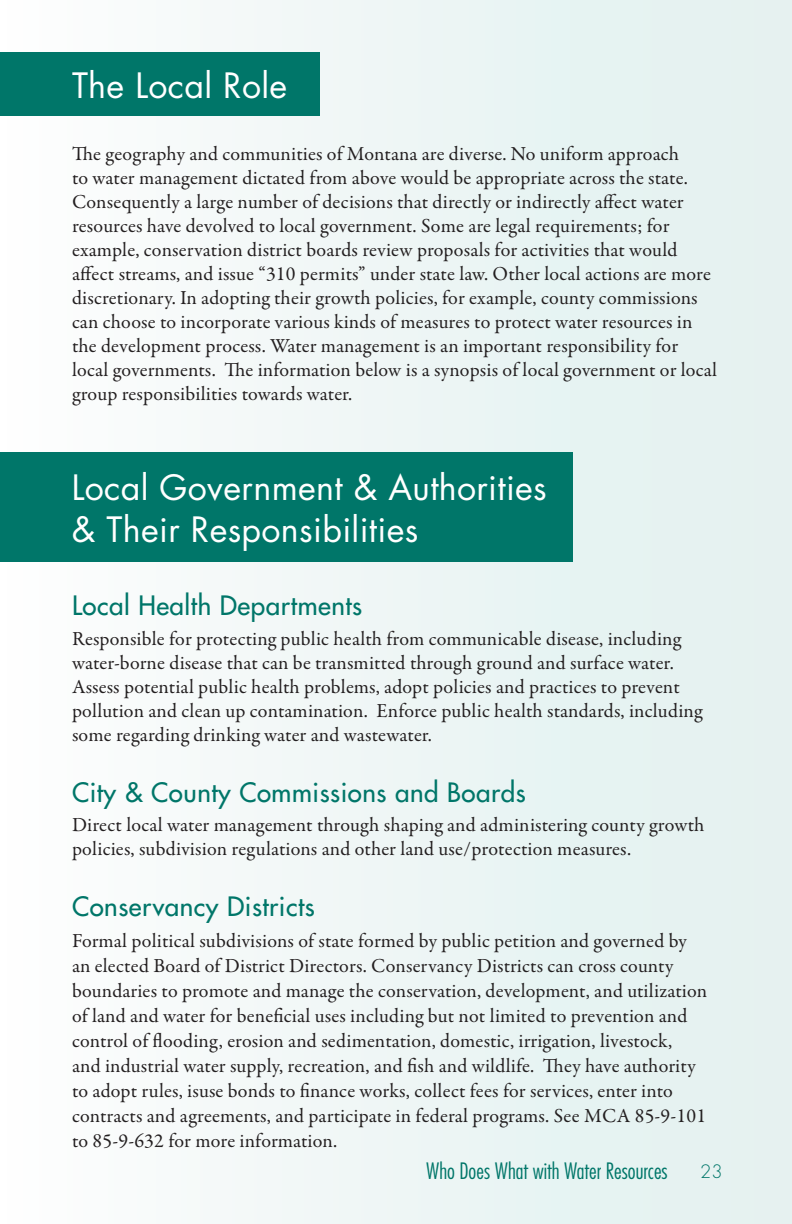
<style>
.page{position:relative;width:792px;height:1224px;background:#fff}
.page>*{position:absolute;margin:0;border:0;box-sizing:border-box;transform-origin:0 0}
.Main_Body_Headers{font:34px/42px "Futura";letter-spacing:.01em;color:#fff}
.Subheadings{font:26px "Futura";letter-spacing:.02em;color:#007669}
.t1{font:300 condensed 22px "Futura";color:#007669}
.main_body{font:20px/24px "Garamond Premr Pro";letter-spacing:.005em;color:#231f20}
.t2{font:300 18px "Futura";color:#007669}
</style>
<div class="page">
<div style="left:3px;top:0;width:789px;height:1224px;background:linear-gradient(to right,#fcfdfd,#e1f0ef)"></div>
<div style="left:0;top:452px;width:573px;height:110px;background:#007669"></div>
<div style="left:0;top:53px;width:320px;height:63px;background:#007669"></div>
<p class="Main_Body_Headers" style="left:72px;top:65px;width:217px">The Local Role</p>
<p class="main_body" style="left:72px;top:142px;width:647px">The geography and communities of Montana are diverse. No uniform approach<br>to water management dictated from above would be appropriate across the state.<br>Consequently a large number of decisions that directly or indirectly affect water resources have devolved to local government. Some are legal requirements; for example, conservation district boards review proposals for activities that would affect streams, and issue “310 permits” under state law. Other local actions are more discretionary. In adopting their growth policies, for example, county commissions can choose to incorporate various kinds of measures to protect water resources in the development process. Water management is an important responsibility for local governments. The information below is a synopsis of local government or local group responsibilities towards water.</p>
<p class="Main_Body_Headers" style="left:72px;top:467px;width:477px">Local Government &amp; Authorities &amp; Their Responsibilities</p>
<p class="Subheadings" style="left:72px;top:589px;width:292px">Local Health Departments</p>
<p class="main_body" style="left:72px;top:627px;width:632px">Responsible for protecting public health from communicable disease, including water-borne disease that can be transmitted through ground and surface water.<br>Assess potential public health problems, adopt policies and practices to prevent pollution and clean up contamination. Enforce public health standards, including some regarding drinking water and wastewater.</p>
<p class="Subheadings" style="left:72px;top:775px;width:455px">City &amp; County Commissions and Boards</p>
<p class="main_body" style="left:72px;top:813px;width:634px">Direct local water management through shaping and administering county growth policies, subdivision regulations and other land use/protection measures.</p>
<p class="Subheadings" style="left:72px;top:890px;width:244px">Conservancy Districts</p>
<p class="main_body" style="left:72px;top:928px;width:637px;line-height:25px">Formal political subdivisions of state formed by public petition and governed by an elected Board of District Directors. Conservancy Districts can cross county boundaries to promote and manage the conservation, development, and utilization of land and water for beneficial uses including but not limited to prevention and control of flooding, erosion and sedimentation, domestic, irrigation, livestock,<br>and industrial water supply, recreation, and fish and wildlife. They have authority to adopt rules, isuse bonds to finance works, collect fees for services, enter into contracts and agreements, and participate in federal programs. See MCA 85-9-101 to 85-9-632 for more information.</p>
<p class="t1" style="left:426px;top:1158px;width:243px">Who Does What with Water Resources</p>
<p class="t2" style="left:700px;top:1160px;width:24px">23</p>
</div>
